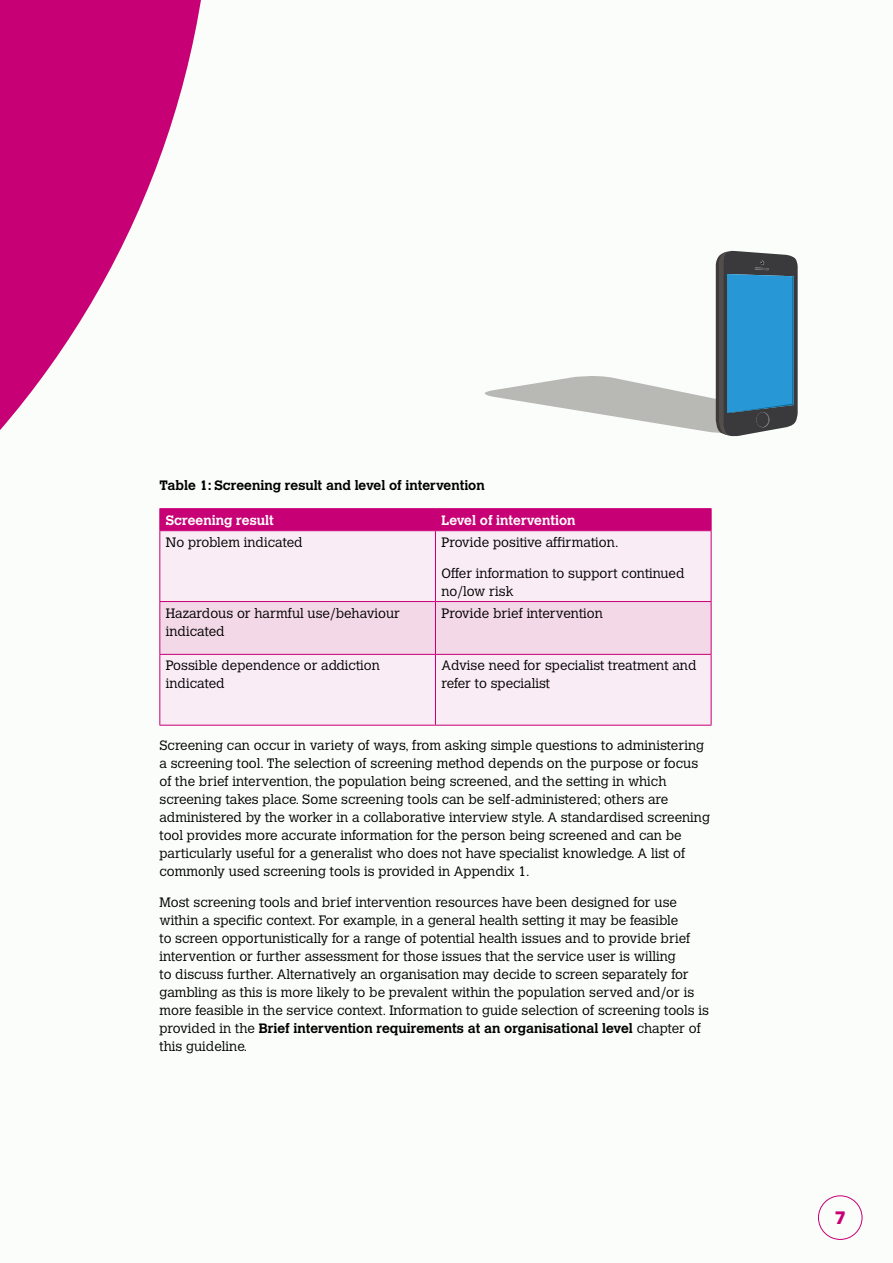
<style>
.page{position:relative;width:893px;height:1263px;background:#fbfdfa}
.page>*{position:absolute;margin:0;border:0;box-sizing:border-box;transform-origin:0 0}
.t1{font:18px "Boing";color:#c70076}
.t2{font:300 13.5px/18px "Calvert MT Std";color:#000}
.t3{font:700 13.5px "Calvert MT Std";color:#000}
.t4{font:700 13.5px "Calvert MT Std";color:#fff}
.s1{font-weight:700}
</style>
<div class="page">
<svg style="left:0;top:0;width:201px;height:430px;fill:#c70076"></svg>
<svg style="left:485px;top:251px;width:313px;height:186px"></svg>
<div style="left:160px;top:531px;width:551px;height:194px;background:#f9ecf4"></div>
<div style="left:160px;top:602px;width:551px;height:52px;background:#f3d8e8"></div>
<hr style="left:159px;top:508px;width:276px;height:1px;background:#c70076">
<hr style="left:435px;top:508px;width:276px;height:1px;background:#c70076">
<div style="left:159px;top:509px;width:553px;height:22px;background:#c70076"></div>
<hr style="left:159px;top:530px;width:276px;height:1px;background:#c70076">
<hr style="left:159px;top:531px;width:1px;height:70px;background:#c70076">
<hr style="left:435px;top:530px;width:276px;height:1px;background:#c70076">
<hr style="left:435px;top:531px;width:1px;height:70px;background:#c70076">
<hr style="left:711px;top:531px;width:1px;height:70px;background:#c70076">
<hr style="left:159px;top:601px;width:276px;height:1px;background:#c70076">
<hr style="left:159px;top:602px;width:1px;height:52px;background:#c70076">
<hr style="left:435px;top:601px;width:276px;height:1px;background:#c70076">
<hr style="left:435px;top:602px;width:1px;height:52px;background:#c70076">
<hr style="left:711px;top:602px;width:1px;height:52px;background:#c70076">
<hr style="left:159px;top:654px;width:276px;height:1px;background:#c70076">
<hr style="left:159px;top:655px;width:1px;height:70px;background:#c70076">
<hr style="left:435px;top:654px;width:276px;height:1px;background:#c70076">
<hr style="left:435px;top:655px;width:1px;height:70px;background:#c70076">
<hr style="left:711px;top:655px;width:1px;height:70px;background:#c70076">
<hr style="left:159px;top:725px;width:276px;height:1px;background:#c70076">
<hr style="left:435px;top:725px;width:276px;height:1px;background:#c70076">
<div style="left:818px;top:1195px;width:44px;height:45px;border:1px solid #c70076;border-radius:50%"></div>
<p class="t3" style="left:159px;top:476px;width:327px">Table 1: Screening result and level of intervention</p>
<p class="t4" style="left:166px;top:511px;width:109px">Screening result</p>
<p class="t4" style="left:441px;top:511px;width:135px">Level of intervention</p>
<p class="t2" style="left:166px;top:533px;width:138px">No problem indicated</p>
<p class="t2" style="left:441px;top:533px;width:178px">Provide positive affirmation.</p>
<p class="t2" style="left:441px;top:564px;width:244px">Offer information to support continued no/low risk</p>
<p class="t2" style="left:166px;top:604px;width:236px">Hazardous or harmful use/behaviour indicated</p>
<p class="t2" style="left:441px;top:604px;width:163px">Provide brief intervention</p>
<p class="t2" style="left:166px;top:657px;width:216px">Possible dependence or addiction indicated</p>
<p class="t2" style="left:441px;top:657px;width:256px">Advise need for specialist treatment and refer to specialist</p>
<p class="t2" style="left:159px;top:737px;width:552px">Screening can occur in variety of ways, from asking simple questions to administering a screening tool. The selection of screening method depends on the purpose or focus of the brief intervention, the population being screened, and the setting in which screening takes place. Some screening tools can be self-administered; others are administered by the worker in a collaborative interview style. A standardised screening tool provides more accurate information for the person being screened and can be particularly useful for a generalist who does not have specialist knowledge. A list of commonly used screening tools is provided in Appendix 1.</p>
<p class="t2" style="left:159px;top:893px;width:551px">Most screening tools and brief intervention resources have been designed for use within a specific context. For example, in a general health setting it may be feasible<br>to screen opportunistically for a range of potential health issues and to provide brief intervention or further assessment for those issues that the service user is willing<br>to discuss further. Alternatively an organisation may decide to screen separately for gambling as this is more likely to be prevalent within the population served and/or is more feasible in the service context. Information to guide selection of screening tools is provided in the <span class="s1">Brief intervention requirements at an organisational level</span> chapter of this guideline.</p>
<h1 class="t1" style="left:835px;top:1206px;width:11px">7</h1>
</div>
